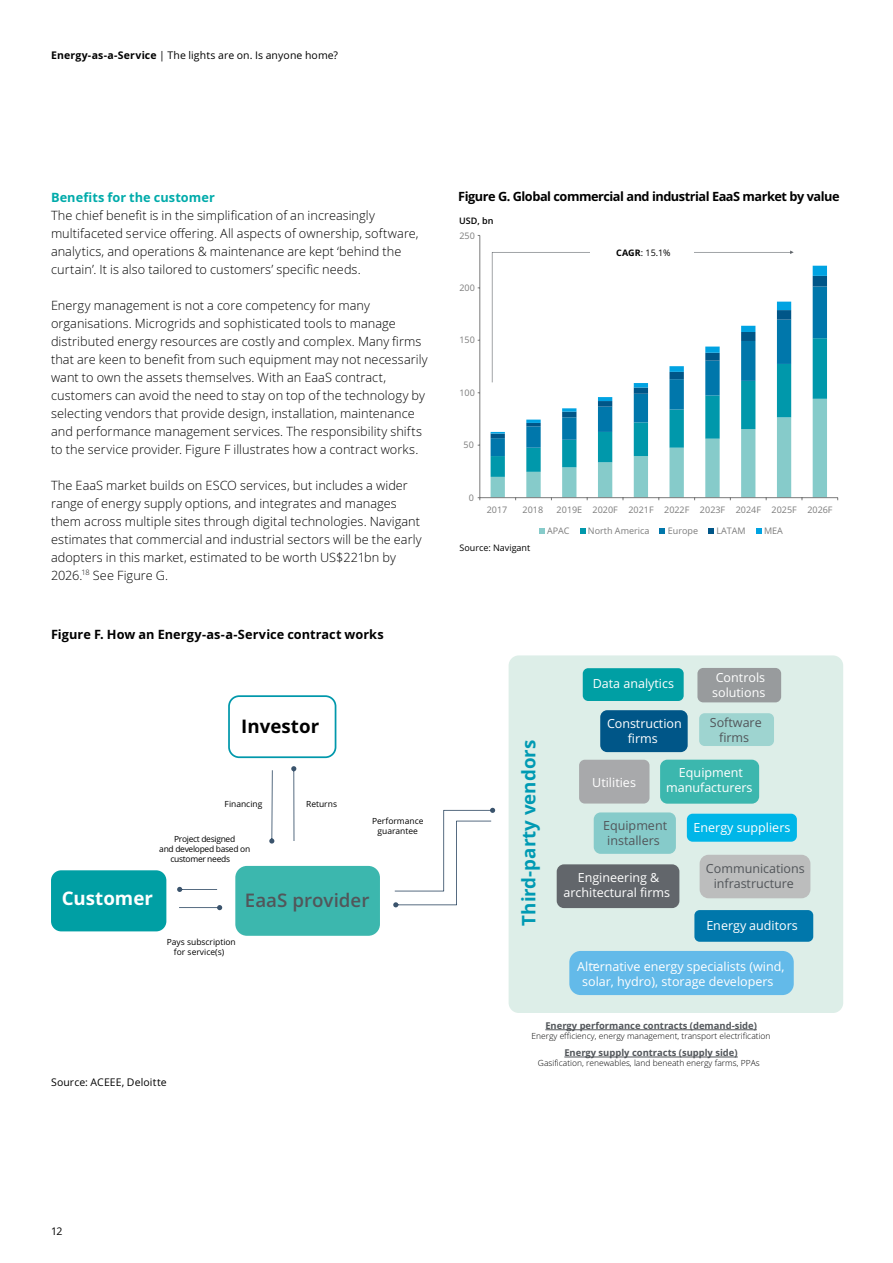
<style>
.page{position:relative;width:893px;height:1263px;background:#fff}
.page>*{position:absolute;margin:0;border:0;box-sizing:border-box;transform-origin:0 0}
.t1{font:700 18.75px "Open Sans";color:#009ab3}
.t2{font:600 18.75px "Open Sans";color:#52565a}
.t3{font:700 18.75px "Open Sans";color:#fff}
.t4{font:700 18.75px "Open Sans";color:#000}
.t5{font:300 12.75px/18px "Open Sans";letter-spacing:.005em;color:#000}
.t6{font:700 12.75px "Open Sans";letter-spacing:-.035em;color:#000}
.t7{font:700 12.75px "Open Sans";letter-spacing:.005em;color:#000}
.t8{font:700 12.75px "Open Sans";letter-spacing:.005em;color:#00abaa}
.t9{font:12.6px/15px "Open Sans";color:#fff;text-align:center}
.t10{font:12.6px/15px "Open Sans";color:#52565a;text-align:center}
.t11{font:10.5px "Open Sans";letter-spacing:.01em;color:#000}
.t12{font:700 9.45px "Open Sans";color:#52565a}
.t13{font:9px "Open Sans";color:#7b7b7b}
.t14{font:9px "Open Sans";color:#000}
.t15{font:600 9px "Open Sans";color:#000}
.t16{font:300 8.55px "Open Sans";color:#000}
.t17{font:8.55px/10.2px "Open Sans";letter-spacing:-.005em;color:#000;text-align:center}
.t18{font:8.55px "Open Sans";letter-spacing:-.035em;color:#000}
.t19{font:7.65px "Open Sans";color:#fff}
.s1{font-weight:700}
</style>
<div class="page">
<div style="left:509px;top:655px;width:334px;height:358px;background:#ddeee8;border-radius:10px"></div>
<div style="left:228px;top:695px;width:108px;height:63px;border:2px solid #0098ab;border-radius:10px"></div>
<div style="left:51px;top:870px;width:115px;height:61px;background:#009fa4;border-radius:10px"></div>
<svg style="left:545px;top:1029px;width:212px;height:1px"></svg>
<svg style="left:564px;top:1057px;width:174px;height:1px"></svg>
<div style="left:557px;top:864px;width:122px;height:44px;background:#62666b;border-radius:7px"></div>
<div style="left:694px;top:910px;width:119px;height:32px;background:#0077ab;border-radius:5px"></div>
<div style="left:600px;top:710px;width:88px;height:42px;background:#005688;border-radius:7px"></div>
<div style="left:569px;top:951px;width:225px;height:44px;background:#63bae9;border-radius:11px"></div>
<div style="left:579px;top:760px;width:70px;height:43px;background:#a8a9ab;border-radius:6px"></div>
<div style="left:699px;top:713px;width:75px;height:33px;background:#9ed4d0;border-radius:5px"></div>
<div style="left:235px;top:866px;width:145px;height:70px;background:#3cb7ae;border-radius:12px"></div>
<svg style="left:179px;top:905px;width:43px;height:5px"></svg>
<svg style="left:177px;top:887px;width:40px;height:5px"></svg>
<div style="left:594px;top:812px;width:82px;height:42px;background:#86cbca;border-radius:7px"></div>
<div style="left:687px;top:814px;width:110px;height:28px;background:#00b6e8;border-radius:6px"></div>
<div style="left:660px;top:760px;width:99px;height:44px;background:#3cb7ae;border-radius:7px"></div>
<svg style="left:269px;top:770px;width:5px;height:73px"></svg>
<svg style="left:291px;top:766px;width:5px;height:75px"></svg>
<div style="left:700px;top:855px;width:110px;height:43px;background:#bcbdbd;border-radius:9px"></div>
<div style="left:583px;top:668px;width:101px;height:33px;background:#009fa4;border-radius:5px"></div>
<div style="left:697px;top:668px;width:84px;height:34px;background:#989b9d;border-radius:6px"></div>
<svg style="left:393px;top:808px;width:102px;height:99px"></svg>
<svg style="left:491px;top:266px;width:336px;height:133px"></svg>
<hr style="left:480px;top:235px;width:1px;height:263px;background:#7b7b7b">
<hr style="left:480px;top:497px;width:358px;height:1px;background:#7b7b7b">
<svg style="left:491px;top:399px;width:336px;height:101px"></svg>
<svg style="left:539px;top:528px;width:5px;height:5px"></svg>
<svg style="left:580px;top:528px;width:5px;height:5px"></svg>
<svg style="left:660px;top:528px;width:5px;height:5px"></svg>
<svg style="left:708px;top:528px;width:6px;height:5px"></svg>
<svg style="left:756px;top:528px;width:5px;height:5px"></svg>
<svg style="left:492px;top:250px;width:302px;height:132px"></svg>
<div style="left:590px;top:246px;width:104px;height:15px;background:#fff"></div>
<p class="t11" style="left:51px;top:48px;width:289px"><span class="s1">Energy-as-a-Service</span> | The lights are on. Is anyone home?</p>
<p class="t8" style="left:51px;top:188px;width:165px">Benefits for the customer</p>
<p class="t5" style="left:51px;top:206px;width:369px">The chief benefit is in the simplification of an increasingly multifaceted service offering. All aspects of ownership, software, analytics, and operations &amp; maintenance are kept ‘behind the curtain’. It is also tailored to customers’ specific needs.</p>
<p class="t5" style="left:51px;top:296px;width:378px">Energy management is not a core competency for many organisations. Microgrids and sophisticated tools to manage distributed energy resources are costly and complex. Many firms that are keen to benefit from such equipment may not necessarily want to own the assets themselves. With an EaaS contract, customers can avoid the need to stay on top of the technology by selecting vendors that provide design, installation, maintenance and performance management services. The responsibility shifts to the service provider. Figure F illustrates how a contract works.</p>
<p class="t5" style="left:51px;top:476px;width:372px">The EaaS market builds on ESCO services, but includes a wider range of energy supply options, and integrates and manages them across multiple sites through digital technologies. Navigant estimates that commercial and industrial sectors will be the early adopters in this market, estimated to be worth US$221bn by 2026.<sup>18</sup> See Figure G.</p>
<p class="t7" style="left:51px;top:625px;width:334px">Figure F. How an Energy-as-a-Service contract works</p>
<p class="t6" style="left:458px;top:187px;width:383px">Figure G. Global commercial and industrial EaaS market by value</p>
<p class="t15" style="left:459px;top:214px;width:36px">USD, bn</p>
<p class="t13" style="left:459px;top:229px;width:17px">250</p>
<p class="t13" style="left:459px;top:281px;width:17px">200</p>
<p class="t13" style="left:459px;top:333px;width:17px">150</p>
<p class="t13" style="left:459px;top:386px;width:17px">100</p>
<p class="t14" style="left:616px;top:246px;width:56px"><span class="s1">CAGR</span>: 15.1%</p>
<p class="t13" style="left:463px;top:439px;width:12px">50</p>
<p class="t13" style="left:469px;top:491px;width:7px">0</p>
<p class="t13" style="left:487px;top:504px;width:22px">2017</p>
<p class="t13" style="left:522px;top:504px;width:22px">2018</p>
<p class="t13" style="left:557px;top:504px;width:277px">2019E 2020F 2021F 2022F 2023F 2024F 2025F 2026F</p>
<p class="t13" style="left:547px;top:524px;width:24px">APAC</p>
<p class="t13" style="left:588px;top:524px;width:63px">North America</p>
<p class="t13" style="left:668px;top:524px;width:32px">Europe</p>
<p class="t13" style="left:716px;top:524px;width:31px">LATAM</p>
<p class="t13" style="left:764px;top:524px;width:20px">MEA</p>
<p class="t14" style="left:460px;top:542px;width:72px">Source: Navigant</p>
<p class="t9" style="left:593px;top:675px;width:83px">Data analytics</p>
<p class="t9" style="left:712px;top:669px;width:55px;text-align:left">Controls solutions</p>
<p class="t10" style="left:710px;top:715px;width:53px">Software firms</p>
<p class="t9" style="left:607px;top:715px;width:76px">Construction firms</p>
<h1 class="t4" style="left:241px;top:713px;width:79px">Investor</h1>
<h1 class="t1" style="left:515px;top:925px;width:187px;rotate:-90deg">Third-party vendors</h1>
<p class="t9" style="left:666px;top:764px;width:88px">Equipment manufacturers</p>
<p class="t9" style="left:592px;top:774px;width:45px">Utilities</p>
<p class="t17" style="left:306px;top:798px;width:32px">Returns</p>
<p class="t17" style="left:225px;top:798px;width:39px">Financing</p>
<p class="t17" style="left:372px;top:815px;width:53px">Performance guarantee</p>
<p class="t9" style="left:693px;top:819px;width:98px">Energy suppliers</p>
<p class="t10" style="left:603px;top:817px;width:66px">Equipment installers</p>
<p class="t18" style="left:174px;top:832px;width:63px">Project designed</p>
<p class="t18" style="left:159px;top:843px;width:92px">and developed based on</p>
<p class="t18" style="left:170px;top:853px;width:61px">customer needs</p>
<p class="t10" style="left:706px;top:861px;width:100px">Communications infrastructure</p>
<p class="t9" style="left:563px;top:869px;width:108px">Engineering &amp; architectural firms</p>
<h1 class="t3" style="left:62px;top:885px;width:93px">Customer</h1>
<h1 class="t2" style="left:245px;top:888px;width:126px">EaaS provider</h1>
<p class="t9" style="left:706px;top:918px;width:93px">Energy auditors</p>
<p class="t17" style="left:167px;top:936px;width:71px">Pays subscription for service(s)</p>
<p class="t11" style="left:51px;top:1075px;width:117px">Source: ACEEE, Deloitte</p>
<p class="t11" style="left:51px;top:1224px;width:13px">12</p>
<p class="t9" style="left:577px;top:959px;width:209px">Alternative energy specialists (wind, solar, hydro), storage developers</p>
<p class="t19" style="left:600px;top:963px;width:4px;rotate:90deg">)</p>
<p class="t12" style="left:545px;top:1019px;width:213px">Energy performance contracts (demand-side)</p>
<p class="t16" style="left:531px;top:1030px;width:241px">Energy efficiency, energy management, transport electrification</p>
<p class="t12" style="left:564px;top:1046px;width:175px">Energy supply contracts (supply side)</p>
<p class="t16" style="left:538px;top:1057px;width:223px">Gasification, renewables, land beneath energy farms, PPAs</p>
</div>
